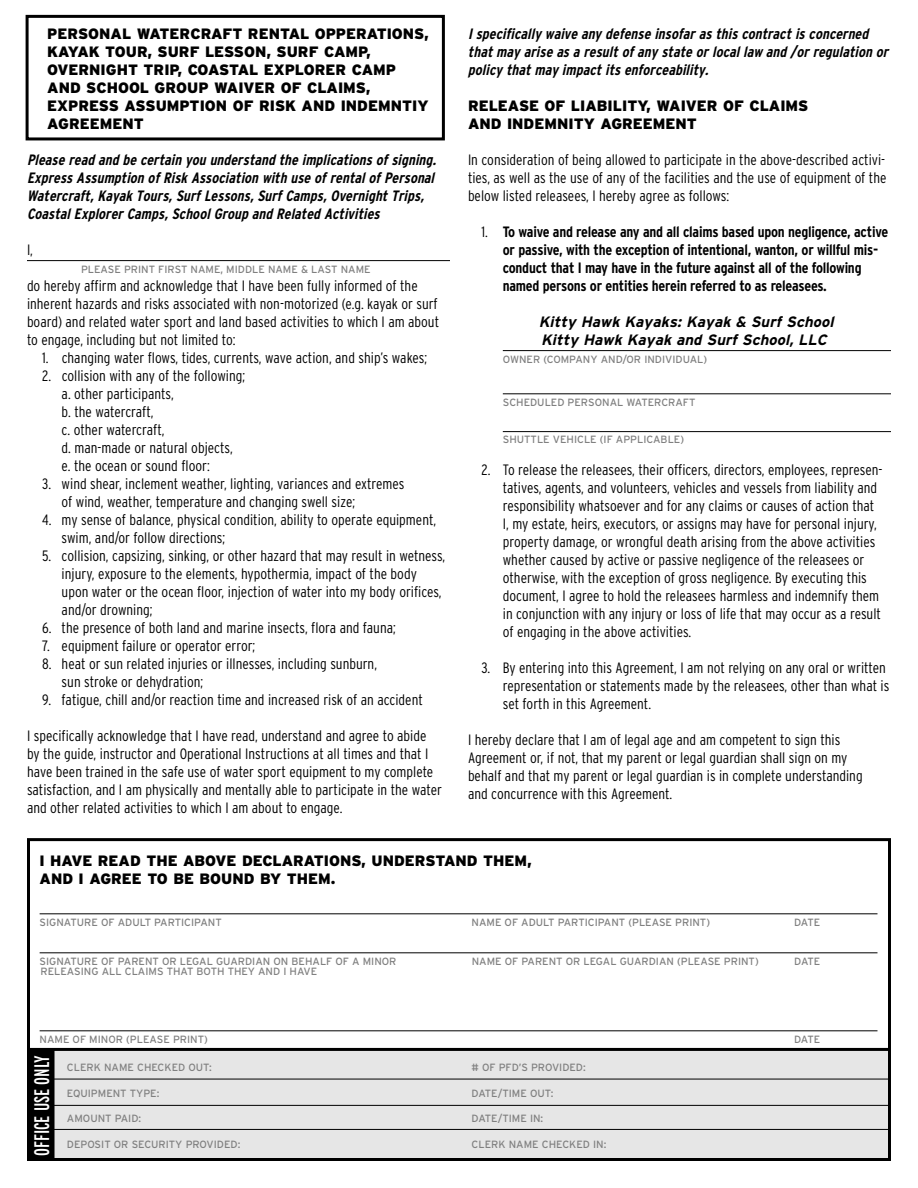
<style>
.page{position:relative;width:918px;height:1188px;background:#fff}
.page>*{position:absolute;margin:0;border:0;box-sizing:border-box;transform-origin:0 0}
.t1{font:extra-condensed 21px "Interstate";color:#fff}
.t2{font:300 condensed 15px/18px "Interstate";color:#000}
.t3{font:italic 700 condensed 15px/18px "Interstate";color:#000}
.t4{font:900 15px/18px "Interstate";color:#000}
.t5{font:700 condensed 15px/18px "Interstate";letter-spacing:-.015em;color:#000}
.t6{font:italic 700 15px/18px "Interstate";color:#000}
.t7{font:10.5px "Interstate";color:#808080}
.s1{font-weight:300}
</style>
<div class="page">
<div style="left:30px;top:1050px;width:24px;height:108px;background:#000"></div>
<div style="left:27px;top:1047px;width:30px;height:114px;border:3px solid #000"></div>
<div style="left:55px;top:1050px;width:833px;height:108px;background:#e6e6e6"></div>
<div style="left:52px;top:1047px;width:839px;height:114px;border:3px solid #000"></div>
<div style="left:27px;top:838px;width:864px;height:213px;border:3px solid #000"></div>
<div style="left:26px;top:15px;width:419px;height:125px;border:3px solid #000"></div>
<hr style="left:27px;top:260px;width:423px;height:1px;background:#000">
<hr style="left:503px;top:350px;width:388px;height:1px;background:#000">
<hr style="left:503px;top:393px;width:388px;height:1px;background:#000">
<hr style="left:503px;top:431px;width:388px;height:1px;background:#000">
<hr style="left:40px;top:913px;width:838px;height:1px;background:#000">
<hr style="left:40px;top:952px;width:838px;height:1px;background:#000">
<hr style="left:40px;top:1030px;width:838px;height:1px;background:#000">
<hr style="left:53px;top:1079px;width:836px;height:1px;background:#000">
<hr style="left:53px;top:1129px;width:836px;height:1px;background:#000">
<hr style="left:53px;top:1105px;width:836px;height:1px;background:#000">
<p class="t4" style="left:47px;top:25px;width:383px">PERSONAL WATERCRAFT RENTAL OPPERATIONS, KAYAK TOUR, SURF LESSON, SURF CAMP, OVERNIGHT TRIP, COASTAL EXPLORER CAMP AND SCHOOL GROUP WAIVER OF CLAIMS, EXPRESS ASSUMPTION OF RISK AND INDEMNTIY AGREEMENT</p>
<p class="t3" style="left:27px;top:151px;width:413px">Please read and be certain you understand the implications of sig ning.<br>Express Assumption of Risk Association with use of rental of Personal Watercraft, Kayak Tours, Surf Lessons, Surf Camps, Overnig ht Trips, Coastal Explorer Camps, School Group and Related Activities</p>
<p class="t2" style="left:27px;top:241px;width:8px">I,</p>
<p class="t7" style="left:81px;top:263px;width:291px">PLEASE PRINT FIRST NAME, MIDDLE NAME &amp; LAST NAME</p>
<p class="t2" style="left:27px;top:277px;width:414px">do hereby affirm and acknowledge that I have been fully informed of the inherent hazards and risks associated with non-motorized (e.g. kayak or surf board) and related water sport and land based activities to which I am about to engage, including but not limited to:</p>
<p class="t2" style="left:42px;top:349px;width:387px">1. changing water flows, tides, currents, wave action, and ship’s wakes;</p>
<p class="t2" style="left:62px;top:367px;width:185px;text-indent:-19px">2. collision with any of the following; a. other participants,<br>b. the watercraft,<br>c. other watercraft,<br>d. man-made or natural objects, e. the ocean or sound floor:</p>
<p class="t2" style="left:62px;top:475px;width:344px;text-indent:-19px">3. wind shear, inclement weather, lighting, variances and extremes of wind, weather, temperature and changing swell size;</p>
<p class="t2" style="left:62px;top:511px;width:376px;text-indent:-19px">4. my sense of balance, physical condition, ability to operate equipment, swim, and/or follow directions;</p>
<p class="t2" style="left:62px;top:547px;width:385px;text-indent:-19px">5. collision, capsizing, sinking, or other hazard that may result in wetness, injury, exposure to the elements, hypothermia, impact of the body upon water or the ocean floor, injection of water into my body orifices, and/or drowning;</p>
<p class="t2" style="left:42px;top:619px;width:355px">6. the presence of both land and marine insects, flora and fauna;</p>
<p class="t2" style="left:42px;top:637px;width:215px">7. equipment failure or operator error;</p>
<p class="t2" style="left:62px;top:655px;width:317px;text-indent:-19px">8. heat or sun related injuries or illnesses, including sunburn, sun stroke or dehydration;</p>
<p class="t2" style="left:42px;top:691px;width:382px">9. fatigue, chill and/or reaction time and increased risk of an accident</p>
<p class="t2" style="left:27px;top:727px;width:416px">I specifically acknowledge that I have read, understand and agree to abide by the guide, instructor and Operational Instructions at all times and that I have been trained in the safe use of water sport equipment to my complete satisfaction, and I am physically and mentally able to participate in the water and other related activities to which I am about to engage.</p>
<p class="t3" style="left:468px;top:25px;width:424px">I specifically waive any defense insofar as this contract is concerned that may arise as a result of any state or local law and /or reg ulation or policy that may impact its enforceability.</p>
<p class="t4" style="left:468px;top:97px;width:342px">RELEASE OF LIABILITY, WAIVER OF CLAIMS<br>AND INDEMNITY AGREEMENT</p>
<p class="t2" style="left:468px;top:151px;width:420px;text-align:justify">In consideration of being allowed to participate in the above-described activi&shy;ties, as well as the use of any of the facilities and the use of equipment of the below listed releasees, I hereby agree as follows:</p>
<p class="t5" style="left:503px;top:223px;width:387px;text-indent:-21px"><span class="s1">1.</span> To waive and release any and all claims based upon negligence, active or passive, with the exception of intentional, wanton, or willful mis&shy;conduct that I may have in the future against all of the following named persons or entities herein referred to as releasees.</p>
<p class="t6" style="left:539px;top:313px;width:299px">Kitty Hawk Kayaks: Kayak &amp; Surf School<br>Kitty Hawk Kayak and Surf School, LLC</p>
<p class="t7" style="left:503px;top:353px;width:206px">OWNER (COMPANY AND/OR INDIVIDUAL)</p>
<p class="t7" style="left:503px;top:396px;width:194px">SCHEDULED PERSONAL WATERCRAFT</p>
<p class="t7" style="left:503px;top:434px;width:183px">SHUTTLE VEHICLE (IF APPLICABLE)</p>
<p class="t2" style="left:503px;top:460px;width:381px;text-indent:-21px">2. To release the releasees, their officers, directors, employees, represen&shy;tatives, agents, and volunteers, vehicles and vessels from liability and responsibility whatsoever and for any claims or causes of action that I, my estate, heirs, executors, or assigns may have for personal injury, property damage, or wrongful death arising from the above activities whether caused by active or passive negligence of the releasees or otherwise, with the exception of gross negligence. By executing this document, I agree to hold the releasees harmless and indemnify them in conjunction with any injury or loss of life that may occur as a result of engaging in the above activities.</p>
<p class="t2" style="left:503px;top:658px;width:388px;text-indent:-21px">3. By entering into this Agreement, I am not relying on any oral or written representation or statements made by the releasees, other than what is set forth in this Agreement.</p>
<p class="t2" style="left:468px;top:730px;width:396px">I hereby declare that I am of legal age and am competent to sign this Agreement or, if not, that my parent or legal guardian shall sign on my behalf and that my parent or legal guardian is in complete understanding and concurrence with this Agreement.</p>
<p class="t4" style="left:40px;top:851px;width:494px">I HAVE READ THE ABOVE DECLARATIONS, UNDERSTAND THEM,<br>AND I AGREE TO BE BOUND BY THEM.</p>
<p class="t7" style="left:40px;top:916px;width:184px">SIGNATURE OF ADULT PARTICIPANT</p>
<p class="t7" style="left:472px;top:916px;width:240px">NAME OF ADULT PARTICIPANT (PLEASE PRINT)</p>
<p class="t7" style="left:794px;top:916px;width:28px">DATE</p>
<p class="t7" style="left:40px;top:955px;width:358px">SIGNATURE OF PARENT OR LEGAL GUARDIAN ON BEHALF OF A MINOR</p>
<p class="t7" style="left:472px;top:955px;width:289px">NAME OF PARENT OR LEGAL GUARDIAN (PLEASE PRINT)</p>
<p class="t7" style="left:794px;top:955px;width:28px">DATE</p>
<p class="t7" style="left:41px;top:966px;width:278px">RELEASING ALL CLAIMS THAT BOTH THEY AND I HAVE</p>
<p class="t7" style="left:40px;top:1033px;width:170px">NAME OF MINOR (PLEASE PRINT)</p>
<p class="t7" style="left:794px;top:1033px;width:28px">DATE</p>
<p class="t7" style="left:67px;top:1061px;width:146px">CLERK NAME CHECKED OUT:</p>
<p class="t7" style="left:472px;top:1061px;width:116px"># OF PFD’S PROVIDED:</p>
<p class="t7" style="left:67px;top:1087px;width:94px">EQUIPMENT TYPE:</p>
<p class="t7" style="left:472px;top:1087px;width:83px">DATE/TIME OUT:</p>
<p class="t7" style="left:67px;top:1112px;width:76px">AMOUNT PAID:</p>
<p class="t7" style="left:472px;top:1112px;width:73px">DATE/TIME IN:</p>
<p class="t7" style="left:67px;top:1138px;width:175px">DEPOSIT OR SECURITY PROVIDED:</p>
<p class="t7" style="left:472px;top:1138px;width:136px">CLERK NAME CHECKED IN:</p>
<h1 class="t1" style="left:30px;top:1156px;width:102px;rotate:-90deg">OFFICE USE ONLY</h1>
</div>
